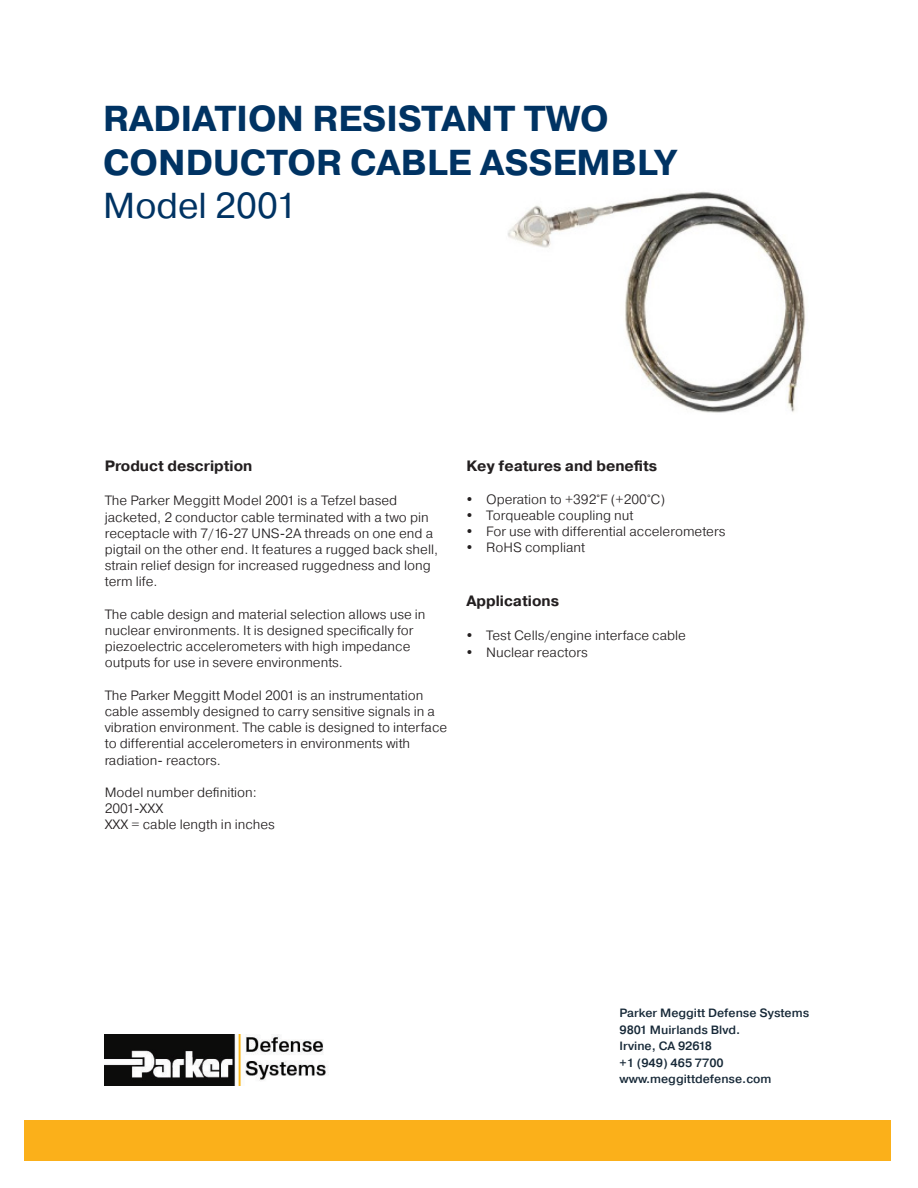
<style>
.page{position:relative;width:918px;height:1188px;background:#fff}
.page>*{position:absolute;margin:0;border:0;box-sizing:border-box;transform-origin:0 0}
.t1{font:700 36px "Pragmatica";color:#003363}
.t2{font:36px "Pragmatica";color:#003363}
.t3{font:700 15px "Pragmatica";color:#231f20}
.t4{font:300 13.5px/16.2px "Pragmatica";color:#231f20}
.t5{font:500 12px "Pragmatica";color:#172938}
</style>
<div class="page">
<img style="left:105px;top:1034px;width:224px;height:52px">
<div style="left:25px;top:1120px;width:866px;height:41px;background:#fbb01a"></div>
<img style="left:508px;top:191px;width:298px;height:222px">
<p class="t1" style="left:103px;top:96px;width:507px">RADIATION RESISTANT TWO</p>
<p class="t1" style="left:103px;top:139px;width:575px">CONDUCTOR CABLE ASSEMBLY</p>
<p class="t2" style="left:103px;top:183px;width:195px">Model 2001</p>
<p class="t3" style="left:105px;top:456px;width:149px">Product description</p>
<p class="t4" style="left:105px;top:492px;width:335px">The Parker Meggitt Model 2001 is a Tefzel based jacketed, 2 conductor cable terminated with a two pin receptacle with 7/16-27 UNS-2A threads on one end a pigtail on the other end. It features a rugged back shell, strain relief design for increased ruggedness and long term life.</p>
<p class="t4" style="left:105px;top:606px;width:322px">The cable design and material selection allows use in nuclear environments. It is designed specifically for piezoelectric accelerometers with high impedance outputs for use in severe environments.</p>
<p class="t4" style="left:105px;top:687px;width:344px">The Parker Meggitt Model 2001 is an instrumentation cable assembly designed to carry sensitive signals in a vibration environment. The cable is designed to interface to differential accelerometers in environments with radiation- reactors.</p>
<p class="t4" style="left:105px;top:784px;width:154px">Model number definition:</p>
<p class="t4" style="left:105px;top:800px;width:60px">2001-XXX</p>
<p class="t4" style="left:105px;top:816px;width:172px">XXX = cable length in inches</p>
<p class="t3" style="left:466px;top:456px;width:192px">Key features and benefits</p>
<p class="t4" style="left:466px;top:491px;width:200px">• Operation to +392°F (+200°C)</p>
<p class="t4" style="left:466px;top:507px;width:169px">• Torqueable coupling nut</p>
<p class="t4" style="left:466px;top:523px;width:260px">• For use with differential accelerometers</p>
<p class="t4" style="left:466px;top:539px;width:120px">• RoHS compliant</p>
<p class="t3" style="left:466px;top:591px;width:94px">Applications</p>
<p class="t4" style="left:466px;top:627px;width:221px">• Test Cells/engine interface cable</p>
<p class="t4" style="left:466px;top:644px;width:123px">• Nuclear reactors</p>
<p class="t5" style="left:620px;top:1006px;width:191px">Parker Meggitt Defense Systems</p>
<p class="t5" style="left:620px;top:1022px;width:122px">9801 Muirlands Blvd.</p>
<p class="t5" style="left:620px;top:1039px;width:94px">Irvine, CA 92618</p>
<p class="t5" style="left:620px;top:1055px;width:106px">+1 (949) 465 7700</p>
<p class="t5" style="left:620px;top:1072px;width:154px">www.meggittdefense.com</p>
</div>
